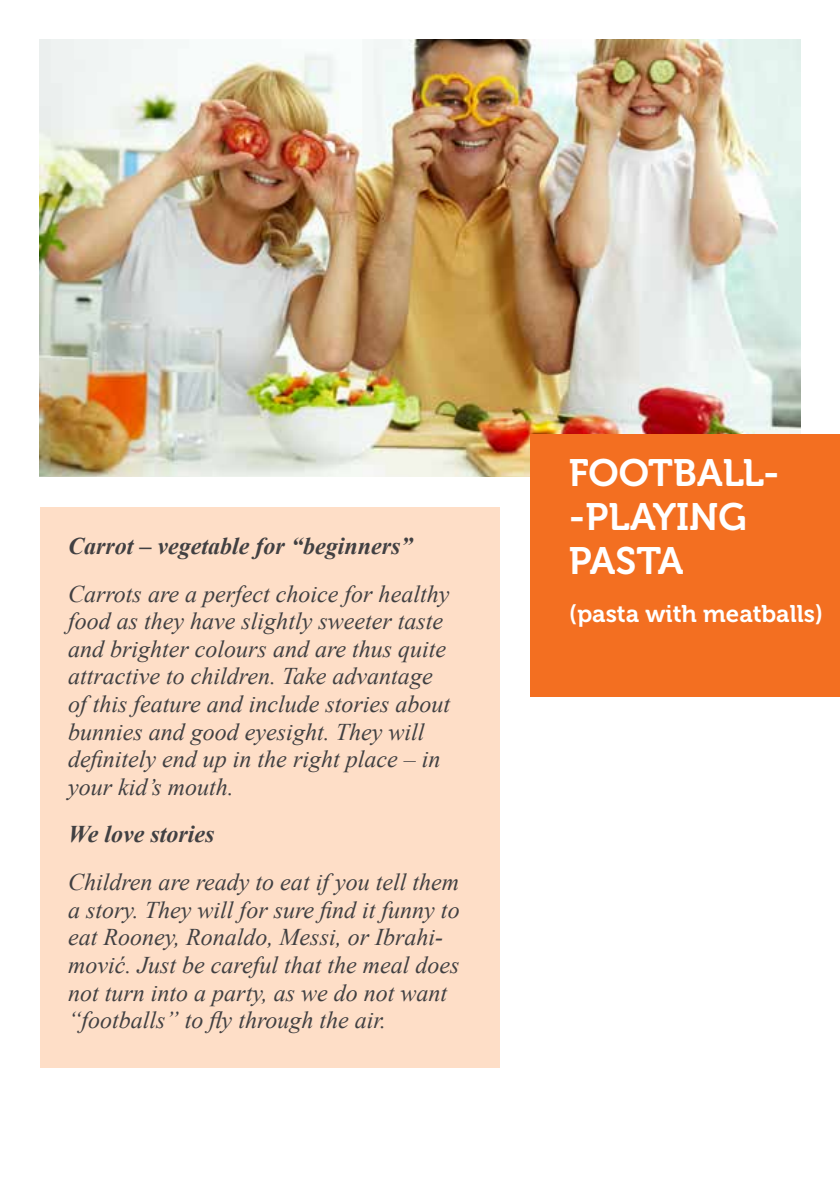
<style>
.page{position:relative;width:840px;height:1191px;background:#fff}
.page>*{position:absolute;margin:0;border:0;box-sizing:border-box;transform-origin:0 0}
.t1{font:38px/43.8px "Museo 700";color:#fff}
.t2{font:italic 24px/27.6px "Times New Roman";color:#414042}
.t3{font:italic 700 24px "Times New Roman";color:#414042}
.t4{font:24px "Museo 700";color:#fff}
</style>
<div class="page">
<img style="left:40px;top:40px;width:759px;height:436px">
<div style="left:530px;top:434px;width:309px;height:262px;background:#f36f21"></div>
<div style="left:40px;top:507px;width:459px;height:560px;background:#fedec7"></div>
<p class="t3" style="left:68px;top:529px;width:345px">Carrot – vegetable for “beginners”</p>
<p class="t2" style="left:68px;top:579px;width:383px">Carrots are a perfect choice for healthy food as they have slightly sweeter taste and brighter colours and are thus quite attractive to children. Take advantage of this feature and include stories about bunnies and good eyesight. They will definitely end up in the right place – in your kid’s mouth.</p>
<p class="t3" style="left:68px;top:817px;width:148px">We love stories</p>
<p class="t2" style="left:68px;top:867px;width:393px">Children are ready to eat if you tell them a story. They will for sure find it funny to eat Rooney, Ronaldo, Messi, or Ibrahi&shy;mović. Just be careful that the meal does not turn into a party, as we do not want “footballs” to fly through the air.</p>
<h1 class="t1" style="left:568px;top:452px;width:212px">FOOTBALL--PLAYING<br>PASTA</h1>
<p class="t4" style="left:568px;top:600px;width:256px">(pasta with meatballs)</p>
</div>
